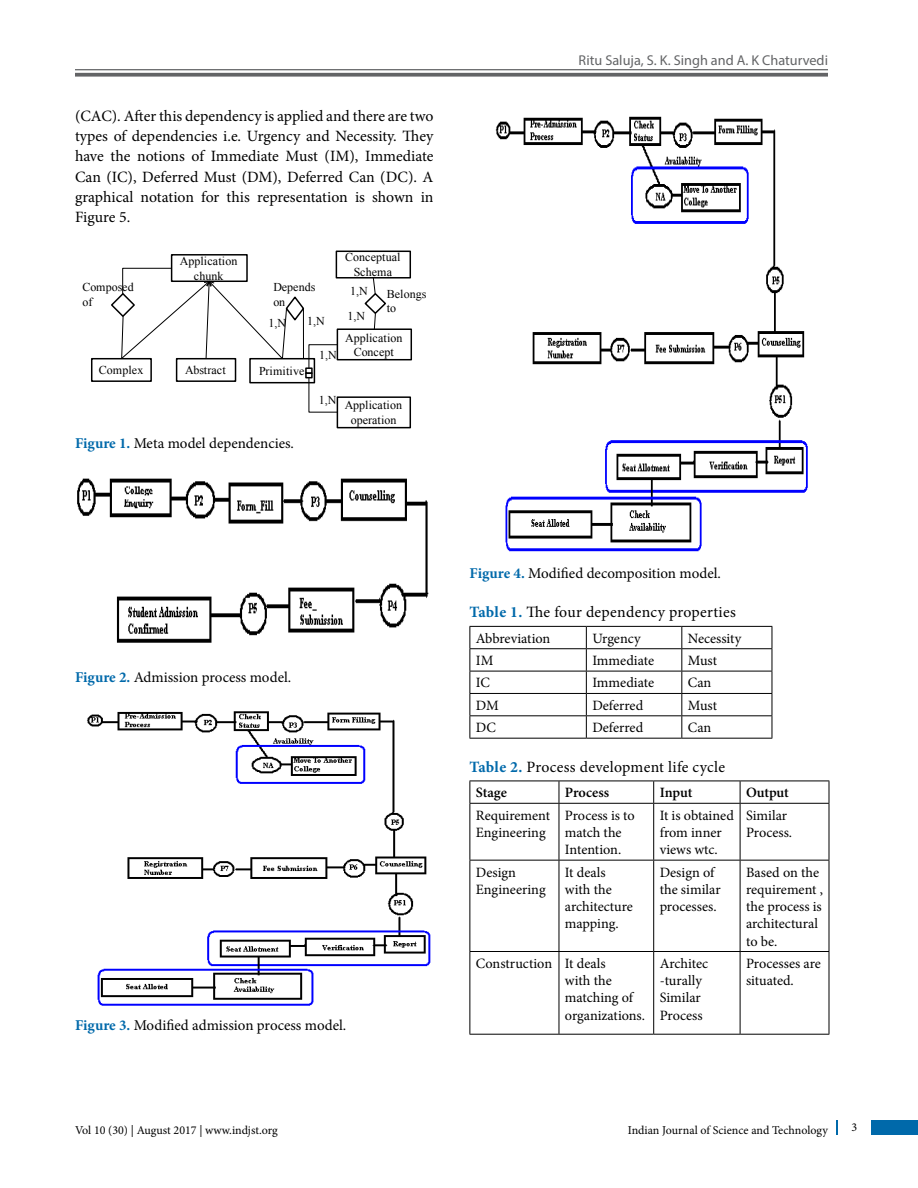
<style>
.page{position:relative;width:918px;height:1188px;background:#fff}
.page>*{position:absolute;margin:0;border:0;box-sizing:border-box;transform-origin:0 0}
.t1{font:15.75px/20.2px "Minion Pro";letter-spacing:.005em;color:#000;text-align:justify}
.t2{font:15px "Minion Pro";color:#000}
.t3{font:14.25px/17.2px "Minion Pro";color:#000}
.t4{font:14.25px "Myriad Pro";color:#636466}
.t5{font:600 14.25px "Minion Pro";letter-spacing:-.01em;color:#000}
.t6{font:12px/14.5px "Times New Roman";color:#000;text-align:center}
.t7{font:12px "Minion Pro";color:#000}
.s1{font-weight:700;color:#0069aa}
</style>
<div class="page">
<div style="left:872px;top:1120px;width:46px;height:15px;background:#0069aa"></div>
<svg style="left:836px;top:1120px;width:1px;height:15px"></svg>
<hr style="left:75px;top:69px;width:753px;height:1px;background:#636466">
<svg style="left:75px;top:73px;width:753px;height:4px;background:#737375"></svg>
<div style="left:91px;top:358px;width:61px;height:24px;border:1px solid #000"></div>
<div style="left:171px;top:254px;width:77px;height:28px;border:1px solid #000"></div>
<div style="left:249px;top:358px;width:66px;height:25px;border:1px solid #000"></div>
<div style="left:176px;top:358px;width:60px;height:24px;border:1px solid #000"></div>
<div style="left:336px;top:251px;width:75px;height:28px;border:1px solid #000"></div>
<div style="left:337px;top:396px;width:74px;height:32px;border:1px solid #000"></div>
<div style="left:337px;top:328px;width:75px;height:32px;border:1px solid #000"></div>
<svg style="left:363px;top:277px;width:24px;height:53px"></svg>
<div style="left:305px;top:367px;width:8px;height:7px;border:1px solid #000"></div>
<div style="left:305px;top:372px;width:8px;height:6px;border:1px solid #000"></div>
<svg style="left:308px;top:377px;width:30px;height:36px"></svg>
<svg style="left:110px;top:268px;width:228px;height:101px"></svg>
<img style="left:77px;top:478px;width:352px;height:165px">
<img style="left:87px;top:711px;width:344px;height:295px">
<img style="left:495px;top:116px;width:313px;height:436px">
<hr style="left:470px;top:626px;width:116px;height:1px;background:#000">
<hr style="left:586px;top:626px;width:96px;height:1px;background:#000">
<hr style="left:682px;top:626px;width:90px;height:1px;background:#000">
<hr style="left:470px;top:648px;width:116px;height:1px;background:#000">
<hr style="left:586px;top:648px;width:96px;height:1px;background:#000">
<hr style="left:682px;top:648px;width:90px;height:1px;background:#000">
<hr style="left:470px;top:671px;width:116px;height:1px;background:#000">
<hr style="left:586px;top:671px;width:96px;height:1px;background:#000">
<hr style="left:682px;top:671px;width:90px;height:1px;background:#000">
<hr style="left:470px;top:693px;width:116px;height:1px;background:#000">
<hr style="left:586px;top:693px;width:96px;height:1px;background:#000">
<hr style="left:682px;top:693px;width:90px;height:1px;background:#000">
<hr style="left:470px;top:715px;width:116px;height:1px;background:#000">
<svg style="left:470px;top:627px;width:1px;height:111px"></svg>
<hr style="left:586px;top:715px;width:96px;height:1px;background:#000">
<svg style="left:586px;top:627px;width:1px;height:111px"></svg>
<hr style="left:682px;top:715px;width:90px;height:1px;background:#000">
<svg style="left:681px;top:627px;width:1px;height:111px"></svg>
<svg style="left:772px;top:627px;width:1px;height:111px"></svg>
<hr style="left:470px;top:738px;width:116px;height:1px;background:#000">
<hr style="left:586px;top:738px;width:96px;height:1px;background:#000">
<hr style="left:682px;top:738px;width:90px;height:1px;background:#000">
<hr style="left:470px;top:781px;width:89px;height:1px;background:#000">
<svg style="left:470px;top:781px;width:1px;height:22px"></svg>
<hr style="left:559px;top:781px;width:95px;height:1px;background:#000">
<svg style="left:559px;top:781px;width:1px;height:22px"></svg>
<hr style="left:654px;top:781px;width:86px;height:1px;background:#000">
<svg style="left:653px;top:781px;width:1px;height:22px"></svg>
<hr style="left:740px;top:781px;width:89px;height:1px;background:#000">
<svg style="left:740px;top:781px;width:1px;height:22px"></svg>
<svg style="left:829px;top:781px;width:1px;height:22px"></svg>
<hr style="left:470px;top:803px;width:89px;height:1px;background:#000">
<hr style="left:470px;top:804px;width:1px;height:56px;background:#000">
<hr style="left:559px;top:803px;width:95px;height:1px;background:#000">
<hr style="left:559px;top:804px;width:1px;height:56px;background:#000">
<hr style="left:654px;top:803px;width:86px;height:1px;background:#000">
<hr style="left:653px;top:804px;width:1px;height:56px;background:#000">
<hr style="left:740px;top:803px;width:89px;height:1px;background:#000">
<hr style="left:740px;top:804px;width:1px;height:56px;background:#000">
<hr style="left:829px;top:804px;width:1px;height:56px;background:#000">
<hr style="left:470px;top:860px;width:89px;height:1px;background:#000">
<hr style="left:470px;top:861px;width:1px;height:90px;background:#000">
<hr style="left:559px;top:860px;width:95px;height:1px;background:#000">
<hr style="left:559px;top:861px;width:1px;height:90px;background:#000">
<hr style="left:654px;top:860px;width:86px;height:1px;background:#000">
<hr style="left:653px;top:861px;width:1px;height:90px;background:#000">
<hr style="left:740px;top:860px;width:89px;height:1px;background:#000">
<hr style="left:740px;top:861px;width:1px;height:90px;background:#000">
<hr style="left:829px;top:861px;width:1px;height:90px;background:#000">
<hr style="left:470px;top:951px;width:89px;height:1px;background:#000">
<hr style="left:470px;top:952px;width:1px;height:82px;background:#000">
<hr style="left:559px;top:951px;width:95px;height:1px;background:#000">
<hr style="left:559px;top:952px;width:1px;height:82px;background:#000">
<hr style="left:654px;top:951px;width:86px;height:1px;background:#000">
<hr style="left:653px;top:952px;width:1px;height:82px;background:#000">
<hr style="left:740px;top:951px;width:89px;height:1px;background:#000">
<hr style="left:740px;top:952px;width:1px;height:82px;background:#000">
<hr style="left:829px;top:952px;width:1px;height:82px;background:#000">
<hr style="left:470px;top:1034px;width:89px;height:1px;background:#000">
<hr style="left:559px;top:1034px;width:95px;height:1px;background:#000">
<hr style="left:654px;top:1034px;width:86px;height:1px;background:#000">
<hr style="left:740px;top:1034px;width:89px;height:1px;background:#000">
<p class="t1" style="left:75px;top:106px;width:360px">(CAC). After this dependency is applied and there are two types of dependencies i.e. Urgency and Necessity. They have the notions of Immediate Must (IM), Immediate Can (IC), Deferred Must (DM), Deferred Can (DC). A graphical notation for this representation is shown in Figure 5.</p>
<p class="t6" style="left:180px;top:254px;width:59px">Application chunk</p>
<p class="t6" style="left:345px;top:250px;width:57px">Conceptual<br>Schema</p>
<p class="t6" style="left:82px;top:280px;width:53px;text-align:left">Composed of</p>
<p class="t6" style="left:273px;top:280px;width:44px;text-align:left">Depends on</p>
<p class="t6" style="left:387px;top:286px;width:41px;text-align:left">Belongs to</p>
<p class="t6" style="left:268px;top:315px;width:19px">1,N</p>
<p class="t6" style="left:307px;top:313px;width:19px">1,N</p>
<p class="t6" style="left:347px;top:277px;width:22px;line-height:25.8px;text-align:left">1,N<br>1,N</p>
<p class="t6" style="left:99px;top:362px;width:46px">Complex</p>
<p class="t6" style="left:185px;top:362px;width:42px">Abstract</p>
<p class="t6" style="left:259px;top:363px;width:47px">Primitive</p>
<p class="t2" style="left:75px;top:433px;width:221px"><span class="s1">Figure 1.</span> Meta model dependencies.</p>
<p class="t6" style="left:319px;top:348px;width:19px">1,N</p>
<p class="t6" style="left:345px;top:330px;width:59px">Application<br>Concept</p>
<p class="t6" style="left:319px;top:393px;width:19px">1,N</p>
<p class="t6" style="left:345px;top:398px;width:59px">Application operation</p>
<p class="t4" style="left:579px;top:51px;width:251px">Ritu Saluja, S. K. Singh and A. K Chaturvedi</p>
<p class="t2" style="left:75px;top:667px;width:218px"><span class="s1">Figure 2.</span> Admission process model.</p>
<p class="t2" style="left:75px;top:1015px;width:273px"><span class="s1">Figure 3.</span> Modified admission process model.</p>
<p class="t2" style="left:470px;top:563px;width:253px"><span class="s1">Figure 4.</span> Modified decomposition model.</p>
<p class="t1" style="left:470px;top:602px;width:268px"><span class="s1">Table 1.</span> The four dependency properties</p>
<p class="t3" style="left:476px;top:630px;width:76px">Abbreviation</p>
<p class="t3" style="left:592px;top:630px;width:50px">Urgency</p>
<p class="t3" style="left:688px;top:630px;width:55px">Necessity</p>
<p class="t3" style="left:476px;top:652px;width:19px">IM</p>
<p class="t3" style="left:592px;top:652px;width:63px">Immediate</p>
<p class="t3" style="left:688px;top:652px;width:31px">Must</p>
<p class="t3" style="left:476px;top:674px;width:16px">IC</p>
<p class="t3" style="left:592px;top:674px;width:63px">Immediate</p>
<p class="t3" style="left:688px;top:674px;width:25px">Can</p>
<p class="t3" style="left:476px;top:697px;width:24px">DM</p>
<p class="t3" style="left:592px;top:697px;width:52px">Deferred</p>
<p class="t3" style="left:688px;top:697px;width:31px">Must</p>
<p class="t3" style="left:476px;top:719px;width:22px">DC</p>
<p class="t3" style="left:592px;top:719px;width:52px">Deferred</p>
<p class="t3" style="left:688px;top:719px;width:25px">Can</p>
<p class="t1" style="left:470px;top:756px;width:257px"><span class="s1">Table 2.</span> Process development life cycle</p>
<p class="t5" style="left:476px;top:783px;width:32px">Stage</p>
<p class="t5" style="left:565px;top:783px;width:46px">Process</p>
<p class="t5" style="left:660px;top:783px;width:34px">Input</p>
<p class="t5" style="left:746px;top:783px;width:44px">Output</p>
<p class="t3" style="left:476px;top:807px;width:76px">Requirement<br>Engineering</p>
<p class="t3" style="left:565px;top:807px;width:71px">Process is to match the<br>Intention.</p>
<p class="t3" style="left:660px;top:807px;width:76px">It is obtained from inner views wtc.</p>
<p class="t3" style="left:746px;top:807px;width:48px">Similar<br>Process.</p>
<p class="t3" style="left:476px;top:863px;width:71px">Design<br>Engineering</p>
<p class="t3" style="left:565px;top:863px;width:69px">It deals with the architecture mapping.</p>
<p class="t3" style="left:660px;top:863px;width:62px">Design of the similar processes.</p>
<p class="t3" style="left:746px;top:863px;width:78px">Based on the requirement , the process is architectural to be.</p>
<p class="t3" style="left:565px;top:955px;width:82px;text-indent:-89px">Construction It deals<br>with the matching of organizations.</p>
<p class="t3" style="left:660px;top:955px;width:50px">Architec -turally<br>Similar<br>Process</p>
<p class="t3" style="left:746px;top:955px;width:76px">Processes are situated.</p>
<p class="t7" style="left:75px;top:1123px;width:204px">Vol 10 (30) | August 2017 | www.indjst.org</p>
<p class="t7" style="left:851px;top:1119px;width:7px">3</p>
<p class="t7" style="left:628px;top:1123px;width:202px">Indian Journal of Science and Technology</p>
</div>
